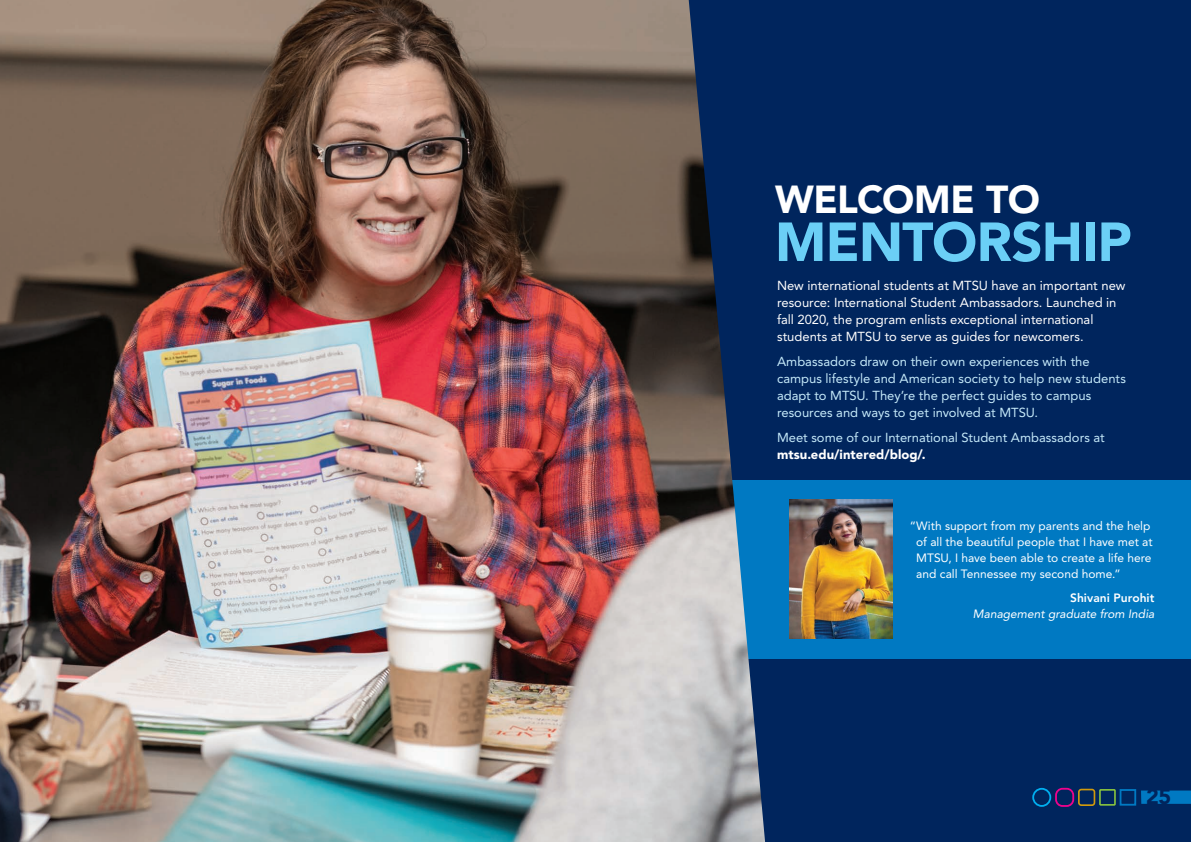
<style>
.page{position:relative;width:1191px;height:842px;background:#00255d}
.page>*{position:absolute;margin:0;border:0;box-sizing:border-box;transform-origin:0 0}
.t1{font:900 54.4px "Avenir LT Pro";letter-spacing:-.015em;color:#6bcff6}
.t2{font:900 38.8px "Avenir LT Pro";letter-spacing:-.015em;color:#fff}
.t3{font:900 21.6px "Avenir LT Pro";color:#00255d}
.t4{font:13px/17px "Avenir LT Pro";color:#c6eafa}
.t5{font:13px/17px "Avenir LT Pro";color:#fff}
.t6{font:900 13px "Avenir LT Pro";letter-spacing:.005em;color:#fff}
.t7{font:12px/16px "Avenir LT Pro";color:#fff}
.t8{font:italic 12px "Avenir LT Pro";color:#fff}
.t9{font:800 12px "Avenir LT Pro";color:#fff}
</style>
<div class="page">
<div style="left:1141px;top:790px;width:50px;height:14px;background:#0079c2"></div>
<div style="left:1119px;top:789px;width:17px;height:17px;border:2px solid #0079c2"></div>
<div style="left:1099px;top:789px;width:16px;height:17px;border:2px solid #8bc63e"></div>
<div style="left:1078px;top:789px;width:17px;height:17px;border:2px solid #d0990c;border-radius:3px"></div>
<div style="left:1055px;top:788px;width:19px;height:19px;border:2px solid #ed028c;border-radius:6px"></div>
<div style="left:1032px;top:788px;width:19px;height:19px;border:2px solid #00aeef;border-radius:50%"></div>
<div style="left:696px;top:480px;width:495px;height:178px;background:#0079c2"></div>
<img style="left:789px;top:500px;width:103px;height:138px">
<img style="left:0;top:0;width:765px;height:842px">
<h2 class="t2" style="left:775px;top:176px;width:266px">WELCOME TO</h2>
<h1 class="t1" style="left:775px;top:209px;width:358px">MENTORSHIP</h1>
<p class="t5" style="left:777px;top:277px;width:350px">New international students at MTSU have an important new resource: International Student Ambassadors. Launched in fall 2020, the program enlists exceptional international students at MTSU to serve as guides for newcomers.</p>
<p class="t4" style="left:777px;top:353px;width:350px">Ambassadors draw on their own experiences with the campus lifestyle and American society to help new students adapt to MTSU. They’re the perfect guides to campus resources and ways to get involved at MTSU.</p>
<p class="t4" style="left:777px;top:429px;width:329px">Meet some of our International Student Ambassadors at</p>
<p class="t6" style="left:777px;top:446px;width:150px">mtsu.edu/intered/blog/.</p>
<p class="t7" style="left:916px;top:517px;width:238px;text-indent:-6px">“With support from my parents and the help of all the beautiful people that I have met at MTSU, I have been able to create a life here and call Tennessee my second home.”</p>
<p class="t9" style="left:1070px;top:590px;width:86px">Shivani Purohit</p>
<p class="t8" style="left:973px;top:606px;width:183px">Management graduate from India</p>
<h3 class="t3" style="left:1146px;top:784px;width:27px">25</h3>
</div>
